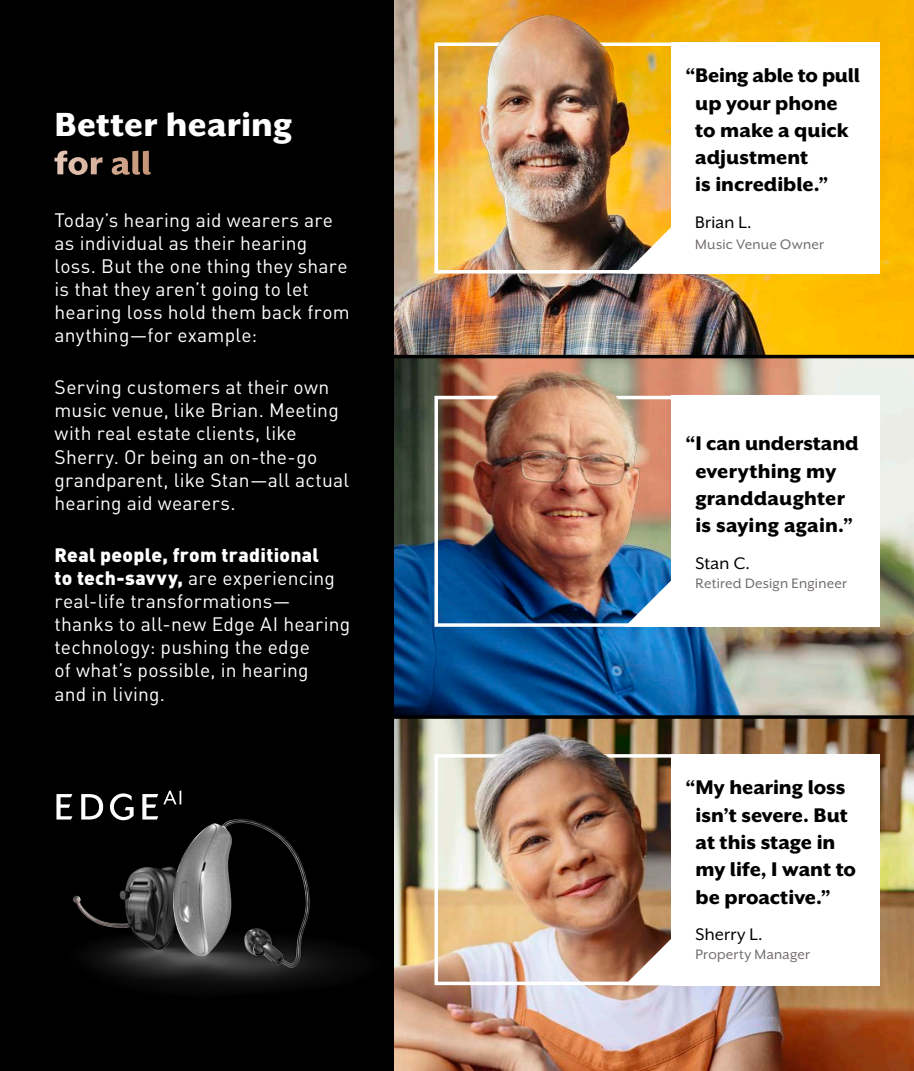
<style>
.page{position:relative;width:914px;height:1071px;background:#fff}
.page>*{position:absolute;margin:0;border:0;box-sizing:border-box;transform-origin:0 0}
.t1{font:800 38.5px/38.5px "Mr Eaves XL San OT";letter-spacing:.005em;color:#fff}
.t2{font:800 22.75px/27.3px "Mr Eaves XL San OT";color:#000}
.t3{font:19.25px/23.1px "DIN Pro";letter-spacing:.01em;color:#fff}
.t4{font:19.25px "Mr Eaves XL San OT";letter-spacing:.005em;color:#000}
.t5{font:15.75px "Mr Eaves XL San OT";letter-spacing:.015em;color:#716c6b}
.s1{font-weight:900}
</style>
<div class="page">
<img style="left:394px;top:0;width:520px;height:1071px">
<svg style="left:624px;top:221px;width:47px;height:48px"></svg>
<div style="left:671px;top:42px;width:208px;height:232px;background:#fff"></div>
<img style="left:394px;top:0;width:230px;height:236px">
<div style="left:671px;top:754px;width:208px;height:231px;background:#fff"></div>
<svg style="left:624px;top:933px;width:47px;height:47px"></svg>
<div style="left:434px;top:754px;width:445px;height:231px;border:4px solid #fff"></div>
<div style="left:671px;top:396px;width:208px;height:231px;background:#fff"></div>
<svg style="left:624px;top:575px;width:47px;height:47px"></svg>
<div style="left:434px;top:396px;width:445px;height:231px;border:4px solid #fff"></div>
<img style="left:450px;top:358px;width:203px;height:209px">
<div style="left:0;top:0;width:394px;height:1071px;background:#000"></div>
<svg style="left:81px;top:794px;width:22px;height:25px"></svg>
<svg style="left:110px;top:793px;width:24px;height:26px"></svg>
<svg style="left:56px;top:794px;width:16px;height:26px"></svg>
<svg style="left:142px;top:790px;width:39px;height:29px"></svg>
<hr style="left:394px;top:355px;width:520px;height:3px;background:#000">
<svg style="left:394px;top:715px;width:520px;height:4px;background:#0b0c0e"></svg>
<img style="left:400px;top:719px;width:260px;height:134px">
<img style="left:66px;top:819px;width:276px;height:168px">
<p class="t1" style="left:55px;top:105px;width:239px">Better hearing for all</p>
<p class="t3" style="left:55px;top:207px;width:296px">Today’s hearing aid wearers are as individual as their hearing loss. But the one thing they share is that they aren’t going to let hearing loss hold them back from anything—for example:</p>
<p class="t3" style="left:55px;top:374px;width:296px">Serving customers at their own music venue, like Brian. Meeting with real estate clients, like<br>Sherry. Or being an on-the-go grandparent, like Stan—all actual hearing aid wearers.</p>
<p class="t3" style="left:55px;top:542px;width:297px"><span class="s1">Real people, from traditional<br>to tech-savvy,</span> are experiencing real-life transformations— thanks to all-new Edge AI hearing technology: pushing the edge<br>of what’s possible, in hearing<br>and in living.</p>
<p class="t2" style="left:695px;top:62px;width:166px;text-indent:-10px">“Being able to pull up your phone to make a quick adjustment<br>is incredible.”</p>
<p class="t4" style="left:695px;top:213px;width:58px">Brian L.</p>
<p class="t5" style="left:695px;top:237px;width:130px">Music Venue Owner</p>
<p class="t2" style="left:685px;top:430px;width:175px;text-align:center">“I can understand everything my granddaughter<br>is saying again.”</p>
<p class="t4" style="left:695px;top:553px;width:56px">Stan C.</p>
<p class="t5" style="left:695px;top:575px;width:153px">Retired Design Engineer</p>
<p class="t2" style="left:695px;top:774px;width:162px;text-indent:-10px">“My hearing loss isn’t severe. But at this stage in my life, I want to be proactive.”</p>
<p class="t4" style="left:695px;top:925px;width:69px">Sherry L.</p>
<p class="t5" style="left:695px;top:946px;width:116px">Property Manager</p>
</div>
